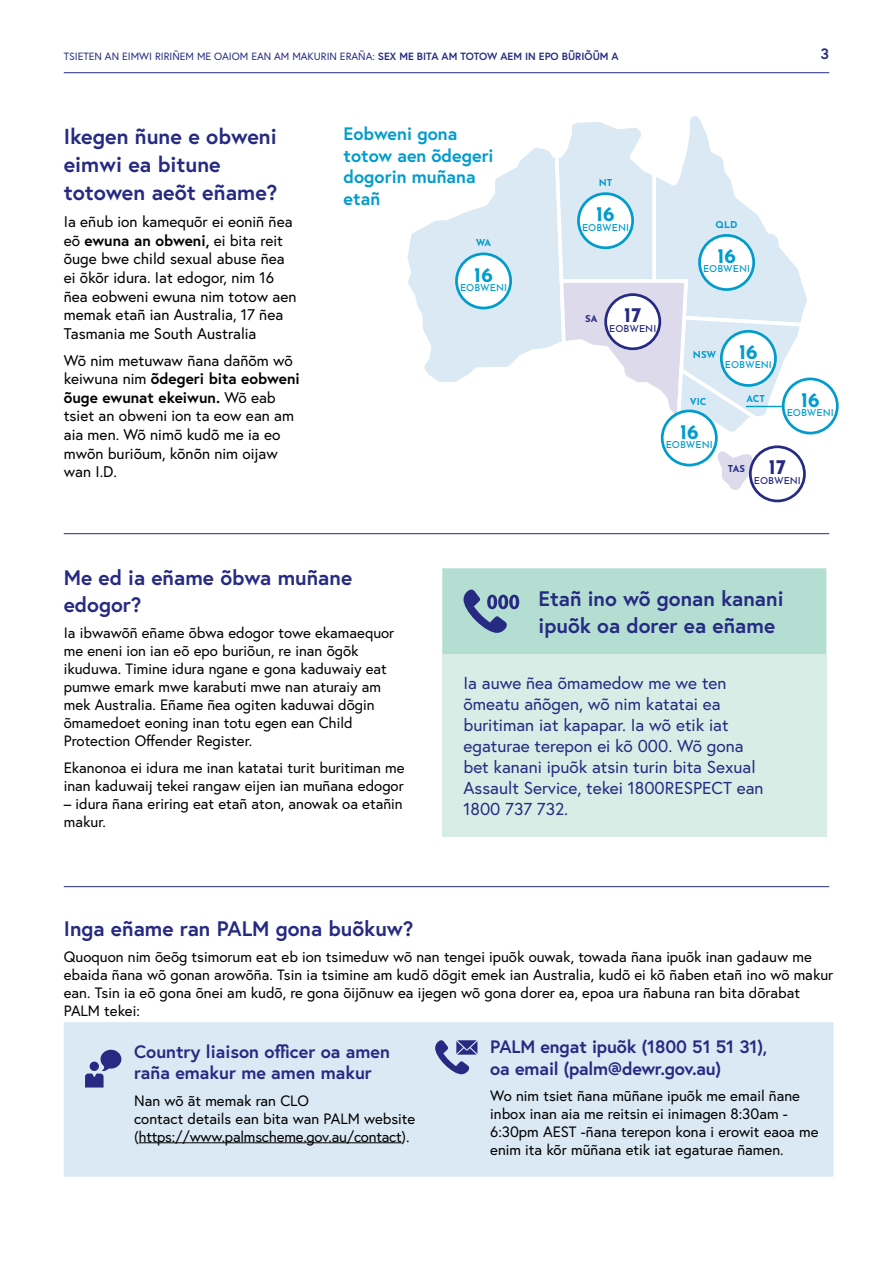
<style>
.page{position:relative;width:893px;height:1263px;background:#fff}
.page>*{position:absolute;margin:0;border:0;box-sizing:border-box;transform-origin:0 0}
.t1{font:700 21.6px/27.8px "Europa";color:#262a82}
.t2{font:700 21px/27px "Europa";color:#262a82}
.t3{font:700 20.4px "Josefin Sans";color:#009ccd}
.t4{font:700 20.4px "Josefin Sans";color:#262a82}
.t5{font:700 18px/21.6px "Europa";color:#262a82}
.t6{font:700 18px/21.6px "Europa";color:#009ccd}
.t7{font:17.25px/21px "Europa";color:#262a82}
.t8{font:15.45px/18.6px "Europa";color:#000}
.t9{font:15px/18px "Europa";color:#000}
.t10{font:700 15px "Europa";color:#262a82}
.t11{font:10.5px "Europa";color:#262a82}
.t12{font:500 9.6px "Josefin Sans";color:#009ccd}
.t13{font:700 9.6px "Josefin Sans";color:#009ccd}
.t14{font:500 9.6px "Josefin Sans";color:#262a82}
.t15{font:700 9.6px "Josefin Sans";color:#262a82}
.s1{font-weight:700}
</style>
<div class="page">
<hr style="left:64px;top:72px;width:765px;height:1px;background:#262a82">
<svg style="left:407px;top:116px;width:407px;height:322px"></svg>
<svg style="left:712px;top:447px;width:47px;height:48px"></svg>
<div style="left:750px;top:447px;width:54px;height:54px;background:#fff;border-radius:50%"></div>
<div style="left:749px;top:445px;width:57px;height:57px;border:3px solid #262a82;border-radius:50%"></div>
<div style="left:721px;top:331px;width:54px;height:54px;background:#fff;border-radius:50%"></div>
<div style="left:720px;top:330px;width:57px;height:57px;border:3px solid #009ccd;border-radius:50%"></div>
<div style="left:662px;top:411px;width:54px;height:54px;background:#fff;border-radius:50%"></div>
<div style="left:661px;top:410px;width:57px;height:56px;border:3px solid #009ccd;border-radius:50%"></div>
<div style="left:456px;top:254px;width:55px;height:54px;background:#fff;border-radius:50%"></div>
<div style="left:455px;top:253px;width:57px;height:56px;border:3px solid #009ccd;border-radius:50%"></div>
<div style="left:606px;top:295px;width:54px;height:54px;background:#fff;border-radius:50%"></div>
<div style="left:604px;top:293px;width:57px;height:57px;border:3px solid #262a82;border-radius:50%"></div>
<div style="left:699px;top:235px;width:55px;height:55px;background:#fff;border-radius:50%"></div>
<div style="left:698px;top:234px;width:57px;height:57px;border:3px solid #009ccd;border-radius:50%"></div>
<div style="left:578px;top:194px;width:55px;height:54px;background:#fff;border-radius:50%"></div>
<div style="left:577px;top:192px;width:57px;height:57px;border:3px solid #009ccd;border-radius:50%"></div>
<div style="left:783px;top:379px;width:54px;height:54px;background:#fff;border-radius:50%"></div>
<div style="left:782px;top:378px;width:57px;height:56px;border:3px solid #009ccd;border-radius:50%"></div>
<hr style="left:746px;top:406px;width:38px;height:1px;background:#009ccd">
<div style="left:442px;top:654px;width:384px;height:182px;background:#d7ede6"></div>
<div style="left:442px;top:568px;width:384px;height:86px;background:#b3ded1"></div>
<div style="left:64px;top:1022px;width:769px;height:155px;background:#dae9f4"></div>
<hr style="left:139px;top:1142px;width:263px;height:1px;background:#000">
<svg style="left:85px;top:1050px;width:36px;height:37px"></svg>
<svg style="left:435px;top:1040px;width:42px;height:34px"></svg>
<hr style="left:64px;top:533px;width:765px;height:1px;background:#262a82">
<hr style="left:64px;top:886px;width:765px;height:1px;background:#262a82">
<p class="t11" style="left:64px;top:49px;width:556px">TSIETEN AN EIMWI RIRIÑEM ME OAIOM EAN AM MAKURIN ERAÑA: <span class="s1">SEX ME BITA AM TOTOW AEM IN EPO BŨRIÕŨM A</span></p>
<p class="t10" style="left:821px;top:44px;width:10px">3</p>
<h1 class="t1" style="left:64px;top:122px;width:215px">Ikegen ñune e obweni eimwi ea bitune totowen aeõt eñame?</h1>
<p class="t8" style="left:64px;top:212px;width:234px">Ia eñub ion kamequõr ei eoniñ ñea eõ <span class="s1">ewuna an obweni,</span> ei bita reit õuge bwe child sexual abuse ñea ei õkõr idura. Iat edogor, nim 16 ñea eobweni ewuna nim totow aen memak etañ ian Australia, 17 ñea<br>Tasmania me South Australia</p>
<p class="t8" style="left:64px;top:351px;width:238px">Wõ nim metuwaw ñana dañõm wõ keiwuna nim <span class="s1">õdegeri bita eobweni õuge ewunat ekeiwun.</span> Wõ eab tsiet an obweni ion ta eow ean am aia men. Wõ nimõ kudõ me ia eo mwõn buriõum, kõnõn nim oijaw wan I.D.</p>
<p class="t6" style="left:344px;top:123px;width:152px">Eobweni gona totow aen õdegeri dogorin muñana etañ</p>
<p class="t13" style="left:476px;top:234px;width:17px">WA</p>
<h3 class="t3" style="left:474px;top:256px;width:20px">16</h3>
<p class="t12" style="left:460px;top:279px;width:49px">EOBWENI</p>
<p class="t13" style="left:599px;top:174px;width:15px">NT</p>
<h3 class="t3" style="left:596px;top:196px;width:20px">16</h3>
<p class="t12" style="left:582px;top:219px;width:49px">EOBWENI</p>
<p class="t13" style="left:716px;top:216px;width:23px">QLD</p>
<h3 class="t3" style="left:717px;top:238px;width:20px">16</h3>
<p class="t12" style="left:703px;top:261px;width:49px">EOBWENI</p>
<p class="t15" style="left:585px;top:310px;width:14px">SA</p>
<h3 class="t4" style="left:624px;top:297px;width:19px">17</h3>
<p class="t14" style="left:609px;top:320px;width:49px">EOBWENI</p>
<p class="t13" style="left:693px;top:346px;width:25px">NSW</p>
<p class="t13" style="left:690px;top:393px;width:18px">VIC</p>
<h3 class="t3" style="left:680px;top:413px;width:20px">16</h3>
<p class="t12" style="left:666px;top:436px;width:49px">EOBWENI</p>
<h3 class="t3" style="left:739px;top:334px;width:20px">16</h3>
<p class="t12" style="left:725px;top:357px;width:49px">EOBWENI</p>
<p class="t13" style="left:747px;top:390px;width:20px">ACT</p>
<h3 class="t3" style="left:801px;top:381px;width:20px">16</h3>
<p class="t12" style="left:787px;top:405px;width:49px">EOBWENI</p>
<p class="t15" style="left:728px;top:460px;width:19px">TAS</p>
<h3 class="t4" style="left:769px;top:449px;width:19px">17</h3>
<p class="t14" style="left:754px;top:472px;width:49px">EOBWENI</p>
<h2 class="t2" style="left:64px;top:563px;width:290px">Me ed ia eñame õbwa muñane edogor?</h2>
<p class="t9" style="left:64px;top:624px;width:332px">Ia ibwawõñ eñame õbwa edogor towe ekamaequor me eneni ion ian eõ epo buriõun, re inan õgõk ikuduwa. Timine idura ngane e gona kaduwaiy eat pumwe emark mwe karabuti mwe nan aturaiy am mek Australia. Eñame ñea ogiten kaduwai dõgin õmamedoet eoning inan totu egen ean Child Protection Offender Register.</p>
<p class="t9" style="left:64px;top:758px;width:342px">Ekanonoa ei idura me inan katatai turit buritiman me inan kaduwaij tekei rangaw eijen ian muñana edogor</p>
<p class="t9" style="left:64px;top:794px;width:340px">– idura ñana eriring eat etañ aton, anowak oa etañin makur.</p>
<h2 class="t2" style="left:539px;top:584px;width:246px">Etañ ino wõ gonan kanani ipuõk oa dorer ea eñame</h2>
<p class="t7" style="left:463px;top:672px;width:302px">Ia auwe ñea õmamedow me we ten õmeatu añõgen, wõ nim katatai ea buritiman iat kapapar. Ia wõ etik iat egaturae terepon ei kõ 000. Wõ gona bet kanani ipuõk atsin turin bita Sexual<br>Assault Service, tekei 1800RESPECT ean<br>1800 737 732.</p>
<h2 class="t2" style="left:64px;top:914px;width:351px">Inga eñame ran PALM gona buõkuw?</h2>
<p class="t9" style="left:64px;top:948px;width:771px">Quoquon nim õeõg tsimorum eat eb ion tsimeduw wõ nan tengei ipuõk ouwak, towada ñana ipuõk inan gadauw me ebaida ñana wõ gonan arowõña. Tsin ia tsimine am kudõ dõgit emek ian Australia, kudõ ei kõ ñaben etañ ino wõ makur ean. Tsin ia eõ gona õnei am kudõ, re gona õijõnuw ea ijegen wõ gona dorer ea, epoa ura ñabuna ran bita dõrabat PALM tekei:</p>
<p class="t5" style="left:134px;top:1040px;width:257px">Country liaison officer oa amen raña emakur me amen makur</p>
<p class="t9" style="left:134px;top:1091px;width:283px">Nan wõ ãt memak ran CLO<br>contact details ean bita wan PALM website (https://www.palmscheme.gov.au/contact).</p>
<p class="t5" style="left:490px;top:1036px;width:279px">PALM engat ipuõk (1800 51 51 31), oa email (palm@dewr.gov.au)</p>
<p class="t9" style="left:490px;top:1087px;width:330px">Wo nim tsiet ñana mũñane ipuõk me email ñane inbox inan aia me reitsin ei inimagen 8:30am - 6:30pm AEST -ñana terepon kona i erowit eaoa me enim ita kõr mũñana etik iat egaturae ñamen.</p>
</div>
